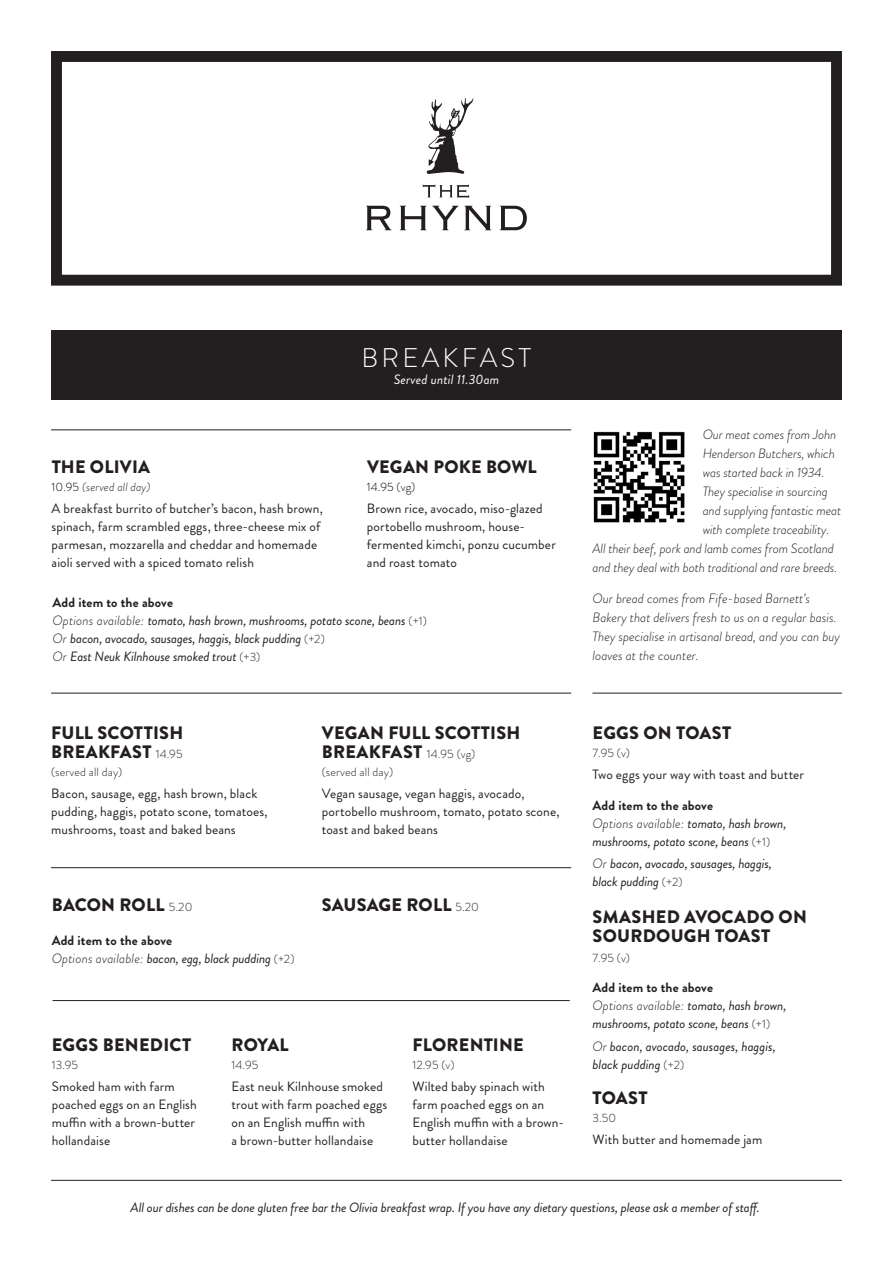
<style>
.page{position:relative;width:893px;height:1263px;background:#fff}
.page>*{position:absolute;margin:0;border:0;box-sizing:border-box;transform-origin:0 0}
.t1{font:300 27px "Brandon Grotesque";letter-spacing:.12em;color:#fff}
.t2{font:900 18px/19.5px "Brandon Grotesque";letter-spacing:.015em;color:#231f20}
.t3{font:13.5px/18px "Brandon Grotesque";letter-spacing:.01em;color:#231f20}
.t4{font:italic 13.5px/18px "Brandon Grotesque";letter-spacing:-.01em;color:#231f20}
.t5{font:italic 300 13.5px/18.9px "Brandon Grotesque";letter-spacing:-.01em;color:#231f20}
.t6{font:italic 13.5px "Brandon Grotesque";letter-spacing:.01em;color:#fff}
.t7{font:700 13.5px "Brandon Grotesque";letter-spacing:.01em;color:#231f20}
.t8{font:300 12px "Brandon Grotesque";letter-spacing:.01em;color:#231f20}
.t9{font:italic 300 12px "Brandon Grotesque";letter-spacing:.01em;color:#231f20}
.t10{font:300 12px "Brandon Grotesque";color:#000}
.s1{font-style:normal;color:#000}
.s2{font-weight:700;font-style:normal}
.s3{font-weight:300}
.s4{font-weight:300;font-style:normal;font-size:12px}
.s5{font-weight:300;font-size:12px}
</style>
<div class="page">
<div style="left:51px;top:330px;width:791px;height:70px;background:#231f20"></div>
<div style="left:51px;top:51px;width:791px;height:235px;border:11px solid #231f20"></div>
<svg style="left:366px;top:206px;width:25px;height:24px"></svg>
<svg style="left:400px;top:206px;width:26px;height:24px"></svg>
<svg style="left:432px;top:206px;width:27px;height:24px"></svg>
<svg style="left:465px;top:206px;width:26px;height:24px"></svg>
<svg style="left:500px;top:206px;width:27px;height:24px"></svg>
<svg style="left:423px;top:184px;width:46px;height:14px"></svg>
<svg style="left:427px;top:98px;width:46px;height:76px"></svg>
<hr style="left:51px;top:429px;width:520px;height:1px;background:#231f20">
<hr style="left:51px;top:693px;width:520px;height:1px;background:#231f20">
<hr style="left:51px;top:867px;width:520px;height:1px;background:#231f20">
<hr style="left:53px;top:1000px;width:517px;height:1px;background:#231f20">
<hr style="left:51px;top:1180px;width:791px;height:1px;background:#231f20">
<hr style="left:592px;top:693px;width:250px;height:1px;background:#231f20">
<img style="left:593px;top:431px;width:92px;height:92px">
<p class="t1" style="left:361px;top:339px;width:171px">BREAKFAST</p>
<p class="t2" style="left:52px;top:457px;width:100px">THE OLIVIA</p>
<p class="t9" style="left:52px;top:478px;width:100px"><span class="s1">10.95</span> (served all day)</p>
<p class="t3" style="left:52px;top:499px;width:273px">A breakfast burrito of butcher’s bacon, hash brown, spinach, farm scrambled eggs, three-cheese mix of parmesan, mozzarella and cheddar and homemade aioli served with a spiced tomato relish</p>
<p class="t6" style="left:394px;top:370px;width:107px">Served until 11.30am</p>
<p class="t2" style="left:367px;top:457px;width:171px">VEGAN POKE BOWL</p>
<p class="t10" style="left:367px;top:478px;width:50px">14.95 (vg)</p>
<p class="t3" style="left:367px;top:499px;width:190px">Brown rice, avocado, miso-glazed portobello mushroom, house&shy;fermented kimchi, ponzu cucumber and roast tomato</p>
<p class="t4" style="left:53px;top:593px;width:376px"><span class="s2">Add item to the above<br></span><span class="s3">Options available:</span> tomato, hash brown, mushrooms, potato scone, beans <span class="s4">(+1)<br></span><span class="s3">Or</span> bacon, avocado, sausages, haggis, black pudding <span class="s4">(+2)<br></span><span class="s3">Or</span> East Neuk Kilnhouse smoked trout <span class="s4">(+3)</span></p>
<p class="t2" style="left:51px;top:723px;width:134px">FULL SCOTTISH<br>BREAKFAST <span class="s5">14.95</span></p>
<p class="t8" style="left:51px;top:764px;width:73px">(served all day)</p>
<p class="t3" style="left:51px;top:785px;width:218px">Bacon, sausage, egg, hash brown, black pudding, haggis, potato scone, tomatoes, mushrooms, toast and baked beans</p>
<p class="t2" style="left:52px;top:896px;width:142px">BACON ROLL <span class="s5">5.20</span></p>
<p class="t7" style="left:52px;top:931px;width:122px">Add item to the above</p>
<p class="t4" style="left:52px;top:949px;width:244px"><span class="s3">Options available:</span> bacon, egg, black pudding <span class="s4">(+2)</span></p>
<p class="t2" style="left:322px;top:723px;width:200px">VEGAN FULL SCOTTISH<br>BREAKFAST <span class="s5">14.95 (vg)</span></p>
<p class="t8" style="left:322px;top:764px;width:73px">(served all day)</p>
<p class="t3" style="left:322px;top:785px;width:239px">Vegan sausage, vegan haggis, avocado, portobello mushroom, tomato, potato scone, toast and baked beans</p>
<p class="t2" style="left:322px;top:896px;width:159px">SAUSAGE ROLL <span class="s5">5.20</span></p>
<p class="t2" style="left:52px;top:1035px;width:141px">EGGS BENEDICT</p>
<p class="t8" style="left:52px;top:1057px;width:28px">13.95</p>
<p class="t3" style="left:52px;top:1078px;width:147px">Smoked ham with farm poached eggs on an English muffin with a brown-butter hollandaise</p>
<p class="t2" style="left:232px;top:1035px;width:59px">ROYAL</p>
<p class="t8" style="left:231px;top:1057px;width:28px">14.95</p>
<p class="t3" style="left:231px;top:1078px;width:157px">East neuk Kilnhouse smoked trout with farm poached eggs on an English muffin with<br>a brown-butter hollandaise</p>
<p class="t2" style="left:412px;top:1035px;width:113px">FLORENTINE</p>
<p class="t8" style="left:412px;top:1057px;width:44px">12.95 (v)</p>
<p class="t3" style="left:412px;top:1078px;width:153px">Wilted baby spinach with farm poached eggs on an<br>English muffin with a brown&shy;butter hollandaise</p>
<p class="t5" style="left:703px;top:425px;width:135px">Our meat comes from John</p>
<p class="t5" style="left:703px;top:444px;width:134px">Henderson Butchers, which</p>
<p class="t5" style="left:703px;top:463px;width:123px">was started back in 1934.</p>
<p class="t5" style="left:703px;top:482px;width:127px">They specialise in sourcing</p>
<p class="t5" style="left:703px;top:501px;width:140px">and supplying fantastic meat</p>
<p class="t5" style="left:703px;top:520px;width:128px">with complete traceability.</p>
<p class="t5" style="left:593px;top:539px;width:243px">All their beef, pork and lamb comes from Scotland</p>
<p class="t5" style="left:593px;top:557px;width:246px">and they deal with both traditional and rare breeds.</p>
<p class="t5" style="left:593px;top:589px;width:249px">Our bread comes from Fife-based Barnett’s Bakery that delivers fresh to us on a regular basis.<br>They specialise in artisanal bread, and you can buy loaves at the counter.</p>
<p class="t2" style="left:593px;top:723px;width:140px">EGGS ON TOAST</p>
<p class="t8" style="left:592px;top:744px;width:39px">7.95 (v)</p>
<p class="t3" style="left:592px;top:765px;width:213px">Two eggs your way with toast and butter</p>
<p class="t4" style="left:592px;top:796px;width:195px"><span class="s2">Add item to the above<br></span><span class="s3">Options available:</span> tomato, hash brown, mushrooms, potato scone, beans <span class="s4">(+1)</span></p>
<p class="t4" style="left:592px;top:854px;width:181px"><span class="s3">Or</span> bacon, avocado, sausages, haggis, black pudding <span class="s4">(+2)</span></p>
<p class="t2" style="left:593px;top:907px;width:216px">SMASHED AVOCADO ON<br>SOURDOUGH TOAST</p>
<p class="t8" style="left:592px;top:949px;width:39px">7.95 (v)</p>
<p class="t4" style="left:592px;top:979px;width:195px"><span class="s2">Add item to the above<br></span><span class="s3">Options available:</span> tomato, hash brown, mushrooms, potato scone, beans <span class="s4">(+1)</span></p>
<p class="t4" style="left:592px;top:1037px;width:185px"><span class="s3">Or</span> bacon, avocado, sausages, haggis, black pudding <span class="s4">(+2)</span></p>
<p class="t2" style="left:593px;top:1088px;width:56px">TOAST</p>
<p class="t8" style="left:592px;top:1109px;width:25px">3.50</p>
<p class="t3" style="left:592px;top:1130px;width:171px">With butter and homemade jam</p>
<p class="t4" style="left:131px;top:1198px;width:631px">All our dishes can be done gluten free bar the Olivia breakfast wrap. If you have any dietary questions, please ask a member of staff.</p>
</div>
